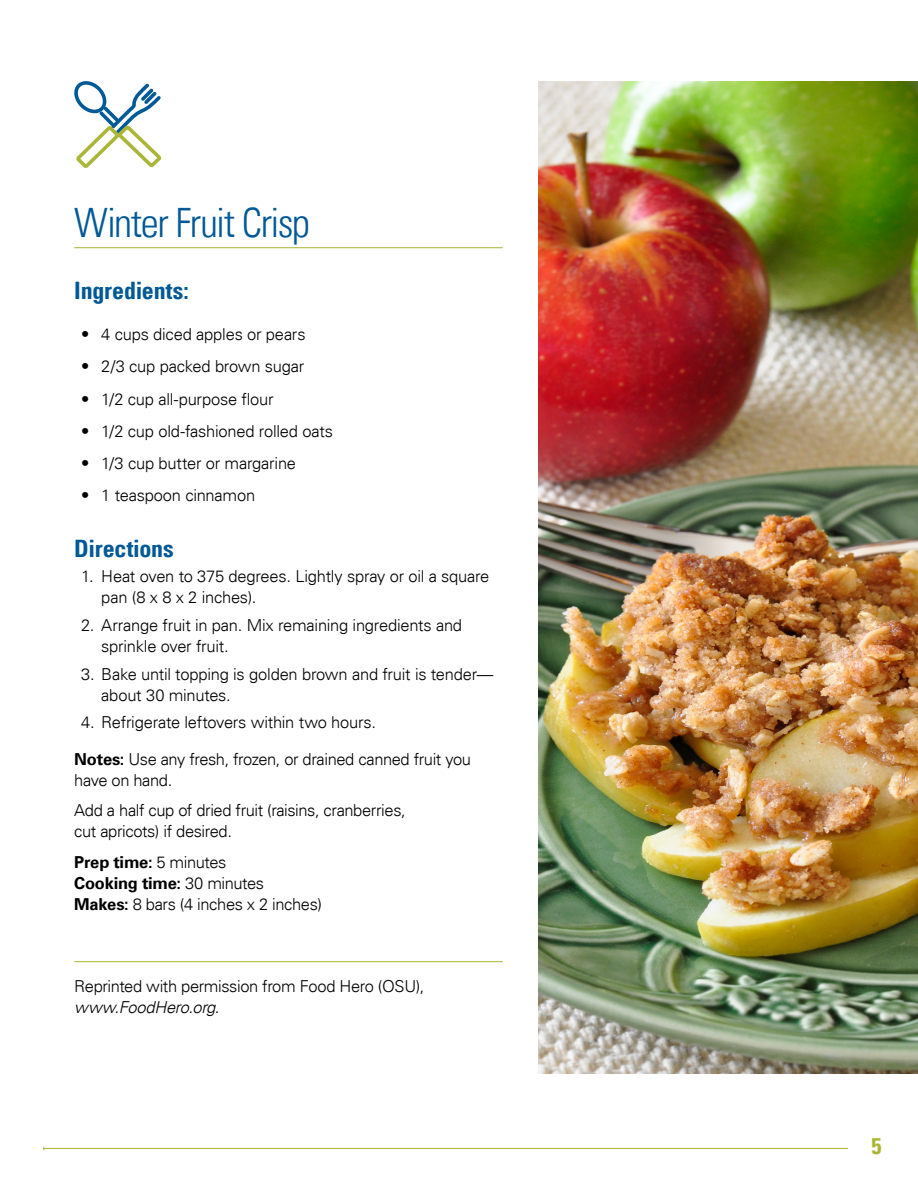
<style>
.page{position:relative;width:918px;height:1188px;background:#fff}
.page>*{position:absolute;margin:0;border:0;box-sizing:border-box;transform-origin:0 0}
.Header_2{font:300 condensed 40.5px "Univers LT";letter-spacing:-.035em;color:#005996}
.Body{font:700 condensed 24px "Univers LT";letter-spacing:-.01em;color:#005996}
.Header_3{font:700 condensed 24px "Univers LT";letter-spacing:-.01em;color:#005996}
.t1{font:700 condensed 22.5px "Univers LT";color:#a9b533}
.Body-2{font:300 16.5px/21px "Univers LT";letter-spacing:-.015em;color:#000}
.s1{font-weight:700}
.s2{font-style:italic}
</style>
<div class="page">
<hr style="left:44px;top:1148px;width:804px;height:1px;background:#a9b533">
<hr style="left:74px;top:247px;width:429px;height:1px;background:#a9b533">
<img style="left:539px;top:81px;width:379px;height:993px">
<hr style="left:74px;top:961px;width:429px;height:1px;background:#a9b533">
<svg style="left:74px;top:81px;width:88px;height:87px"></svg>
<p class="Header_2" style="left:74px;top:198px;width:237px">Winter Fruit Crisp</p>
<p class="Body" style="left:74px;top:276px;width:116px">Ingredients:</p>
<p class="Body-2" style="left:81px;top:324px;width:226px">• 4 cups diced apples or pears</p>
<p class="Body-2" style="left:81px;top:356px;width:225px">• 2/3 cup packed brown sugar</p>
<p class="Body-2" style="left:81px;top:388px;width:194px">• 1/2 cup all-purpose flour</p>
<p class="Body-2" style="left:81px;top:420px;width:253px">• 1/2 cup old-fashioned rolled oats</p>
<p class="Body-2" style="left:81px;top:453px;width:217px">• 1/3 cup butter or margarine</p>
<p class="Body-2" style="left:81px;top:485px;width:176px">• 1 teaspoon cinnamon</p>
<p class="Header_3" style="left:74px;top:534px;width:101px">Directions</p>
<p class="Body-2" style="left:101px;top:566px;width:390px;text-indent:-20px">1. Heat oven to 375 degrees. Lightly spray or oil a square pan (8 x 8 x 2 inches).</p>
<p class="Body-2" style="left:101px;top:615px;width:362px;text-indent:-20px">2. Arrange fruit in pan. Mix remaining ingredients and sprinkle over fruit.</p>
<p class="Body-2" style="left:101px;top:663px;width:394px;text-indent:-20px">3. Bake until topping is golden brown and fruit is tender— about 30 minutes.</p>
<p class="Body-2" style="left:81px;top:712px;width:296px">4. Refrigerate leftovers within two hours.</p>
<p class="Body-2" style="left:74px;top:749px;width:398px"><span class="s1">Notes:</span> Use any fresh, frozen, or drained canned fruit you have on hand.</p>
<p class="Body-2" style="left:74px;top:800px;width:333px">Add a half cup of dried fruit (raisins, cranberries, cut apricots) if desired.</p>
<p class="Body-2" style="left:74px;top:852px;width:249px"><span class="s1">Prep time:</span> 5 minutes<br><span class="s1">Cooking time:</span> 30 minutes<br><span class="s1">Makes:</span> 8 bars (4 inches x 2 inches)</p>
<p class="Body-2" style="left:74px;top:975px;width:352px">Reprinted with permission from Food Hero (OSU), <span class="s2">www.FoodHero.org</span>.</p>
<h3 class="t1" style="left:871px;top:1132px;width:11px">5</h3>
</div>
